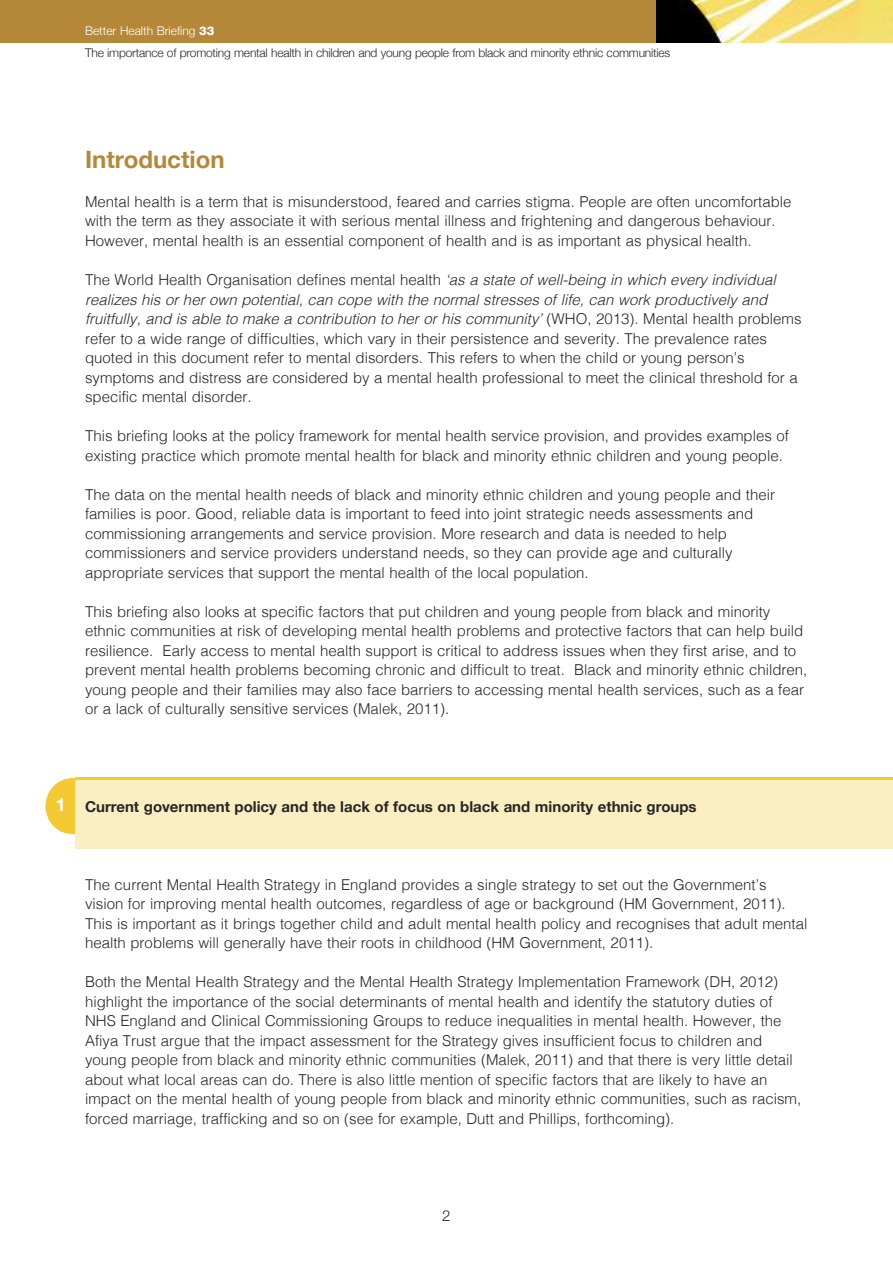
<style>
.page{position:relative;width:893px;height:1263px;background:#fff}
.page>*{position:absolute;margin:0;border:0;box-sizing:border-box;transform-origin:0 0}
.t1{font:700 24px "Helvetica Neue";color:#b58839}
.t2{font:700 18px "Helvetica Neue";color:#fff}
.t3{font:300 15px/19.5px "Helvetica";color:#272627}
.t4{font:700 15px "Helvetica Neue";color:#272627}
.t5{font:300 15px "Helvetica Neue";color:#272627}
.t6{font:300 12px/22.5px "Helvetica Neue";letter-spacing:-.015em;color:#272627}
.s1{color:#fff}
.s2{font-family:"Helvetica Neue LT";font-weight:800;color:#fff}
.s3{font-style:italic}
</style>
<div class="page">
<div style="left:45px;top:778px;width:54px;height:56px;background:#f3ca32;border-radius:50%"></div>
<div style="left:75px;top:779px;width:818px;height:70px;background:#fbefc2"></div>
<hr style="left:75px;top:777px;width:818px;height:3px;background:#f3ca32">
<div style="left:0;top:0;width:657px;height:43px;background:#b58839"></div>
<img style="left:657px;top:0;width:236px;height:43px">
<p class="t6" style="left:85px;top:19px;width:587px"><span class="s1">Better Health Briefing</span> <span class="s2">33<br></span>The importance of promoting mental health in children and young people from black and minority ethnic communities</p>
<h1 class="t1" style="left:85px;top:145px;width:141px">Introduction</h1>
<p class="t3" style="left:85px;top:193px;width:708px">Mental health is a term that is misunderstood, feared and carries stigma. People are often uncomfortable with the term as they associate it with serious mental illness and frightening and dangerous behaviour.<br>However, mental health is an essential component of health and is as important as physical health.</p>
<p class="t3" style="left:85px;top:271px;width:718px">The World Health Organisation defines mental health <span class="s3">‘as a state of well-being in which every individual realizes his or her own potential, can cope with the normal stresses of life, can work productively and fruitfully, and is able to make a contribution to her or his community’</span> (WHO, 2013). Mental health problems refer to a wide range of difficulties, which vary in their persistence and severity. The prevalence rates quoted in this document refer to mental disorders. This refers to when the child or young person’s symptoms and distress are considered by a mental health professional to meet the clinical threshold for a specific mental disorder.</p>
<p class="t3" style="left:85px;top:427px;width:705px">This briefing looks at the policy framework for mental health service provision, and provides examples of existing practice which promote mental health for black and minority ethnic children and young people.</p>
<p class="t3" style="left:85px;top:486px;width:691px">The data on the mental health needs of black and minority ethnic children and young people and their families is poor. Good, reliable data is important to feed into joint strategic needs assessments and commissioning arrangements and service provision. More research and data is needed to help commissioners and service providers understand needs, so they can provide age and culturally appropriate services that support the mental health of the local population.</p>
<p class="t3" style="left:85px;top:603px;width:724px">This briefing also looks at specific factors that put children and young people from black and minority ethnic communities at risk of developing mental health problems and protective factors that can help build resilience. Early access to mental health support is critical to address issues when they first arise, and to prevent mental health problems becoming chronic and difficult to treat. Black and minority ethnic children, young people and their families may also face barriers to accessing mental health services, such as a fear or a lack of culturally sensitive services (Malek, 2011).</p>
<p class="t2" style="left:56px;top:794px;width:12px">1</p>
<p class="t4" style="left:85px;top:797px;width:613px">Current government policy and the lack of focus on black and minority ethnic groups</p>
<p class="t3" style="left:85px;top:876px;width:724px">The current Mental Health Strategy in England provides a single strategy to set out the Government’s vision for improving mental health outcomes, regardless of age or background (HM Government, 2011).<br>This is important as it brings together child and adult mental health policy and recognises that adult mental health problems will generally have their roots in childhood (HM Government, 2011).</p>
<p class="t3" style="left:85px;top:973px;width:718px">Both the Mental Health Strategy and the Mental Health Strategy Implementation Framework (DH, 2012) highlight the importance of the social determinants of mental health and identify the statutory duties of NHS England and Clinical Commissioning Groups to reduce inequalities in mental health. However, the Afiya Trust argue that the impact assessment for the Strategy gives insufficient focus to children and young people from black and minority ethnic communities (Malek, 2011) and that there is very little detail about what local areas can do. There is also little mention of specific factors that are likely to have an impact on the mental health of young people from black and minority ethnic communities, such as racism, forced marriage, trafficking and so on (see for example, Dutt and Phillips, forthcoming).</p>
<p class="t5" style="left:442px;top:1206px;width:10px">2</p>
</div>
